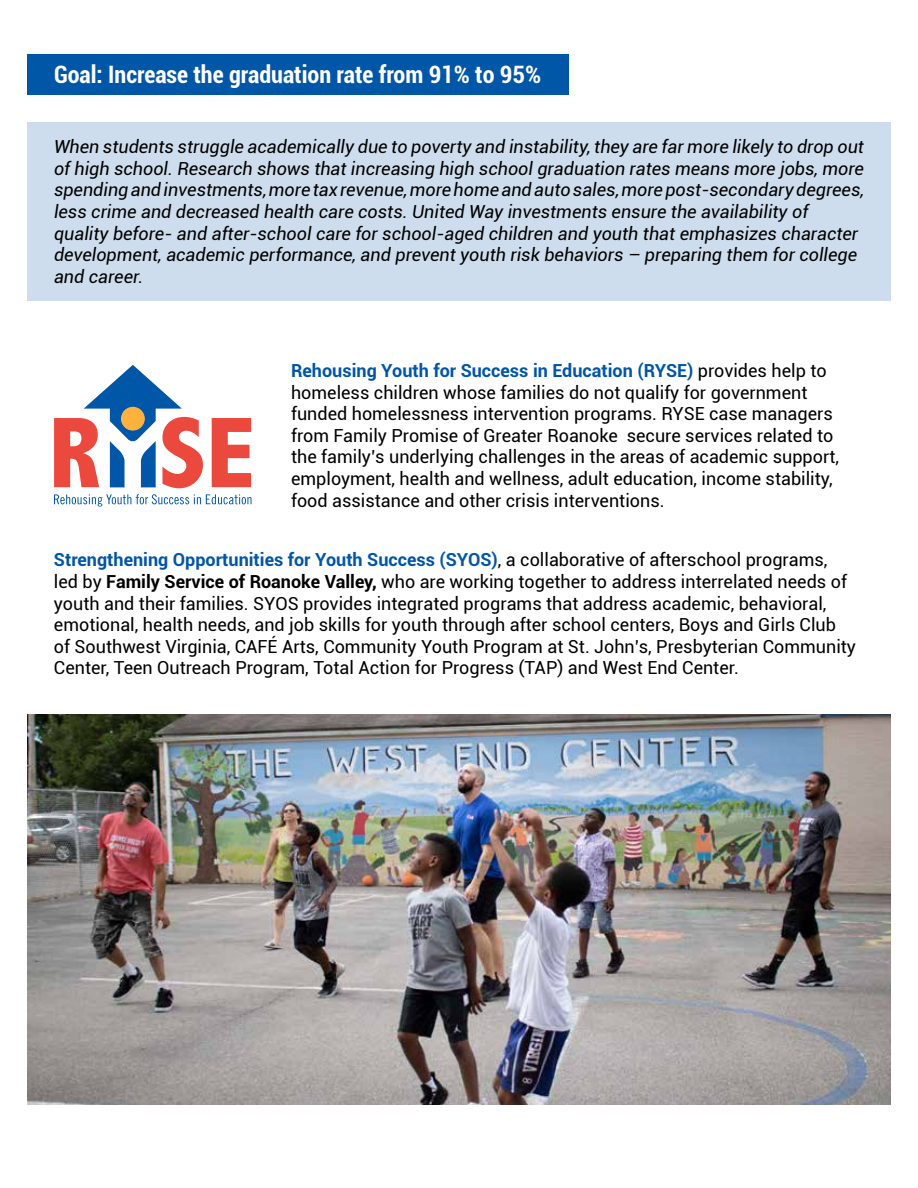
<style>
.page{position:relative;width:918px;height:1188px;background:#fff}
.page>*{position:absolute;margin:0;border:0;box-sizing:border-box;transform-origin:0 0}
.t1{font:700 condensed 24px "Roboto";color:#fff}
.t2{font:18px/21.6px "Roboto";color:#000}
.t3{font:italic 18px/21.6px "Roboto";color:#000}
.s1{font-weight:700;color:#0055a7}
.s2{font-weight:700}
</style>
<div class="page">
<div style="left:27px;top:122px;width:864px;height:178px;background:#cddded"></div>
<div style="left:27px;top:54px;width:541px;height:40px;background:#0056a7"></div>
<svg style="left:212px;top:418px;width:39px;height:69px"></svg>
<svg style="left:54px;top:365px;width:149px;height:123px"></svg>
<div style="left:121px;top:407px;width:24px;height:24px;background:#fcb23d;border-radius:50%"></div>
<svg style="left:54px;top:494px;width:198px;height:13px"></svg>
<img style="left:27px;top:714px;width:864px;height:391px">
<h1 class="t1" style="left:54px;top:58px;width:489px">Goal: Increase the graduation rate from 91% to 95%</h1>
<p class="t3" style="left:54px;top:135px;width:811px">When students struggle academically due to poverty and instability, they are far more likely to drop out of high school. Research shows that increasing high school graduation rates means more jobs, more spending and investments, more tax revenue, more home and auto sales, more post-secondary degrees, less crime and decreased health care costs. United Way investments ensure the availability of quality before- and after-school care for school-aged children and youth that emphasizes character development, academic performance, and prevent youth risk behaviors – preparing them for college and career.</p>
<p class="t2" style="left:291px;top:359px;width:550px"><span class="s1">Rehousing Youth for Success in Education (RYSE)</span> provides help to homeless children whose families do not qualify for government funded homelessness intervention programs. RYSE case managers from Family Promise of Greater Roanoke secure services related to the family’s underlying challenges in the areas of academic support, employment, health and wellness, adult education, income stability, food assistance and other crisis interventions.</p>
<p class="t2" style="left:54px;top:549px;width:804px"><span class="s1">Strengthening Opportunities for Youth Success (SYOS)</span>, a collaborative of afterschool programs, led by <span class="s2">Family Service of Roanoke Valley,</span> who are working together to address interrelated needs of youth and their families. SYOS provides integrated programs that address academic, behavioral, emotional, health needs, and job skills for youth through after school centers, Boys and Girls Club of Southwest Virginia, CAFÉ Arts, Community Youth Program at St. John’s, Presbyterian Community Center, Teen Outreach Program, Total Action for Progress (TAP) and West End Center.</p>
</div>
